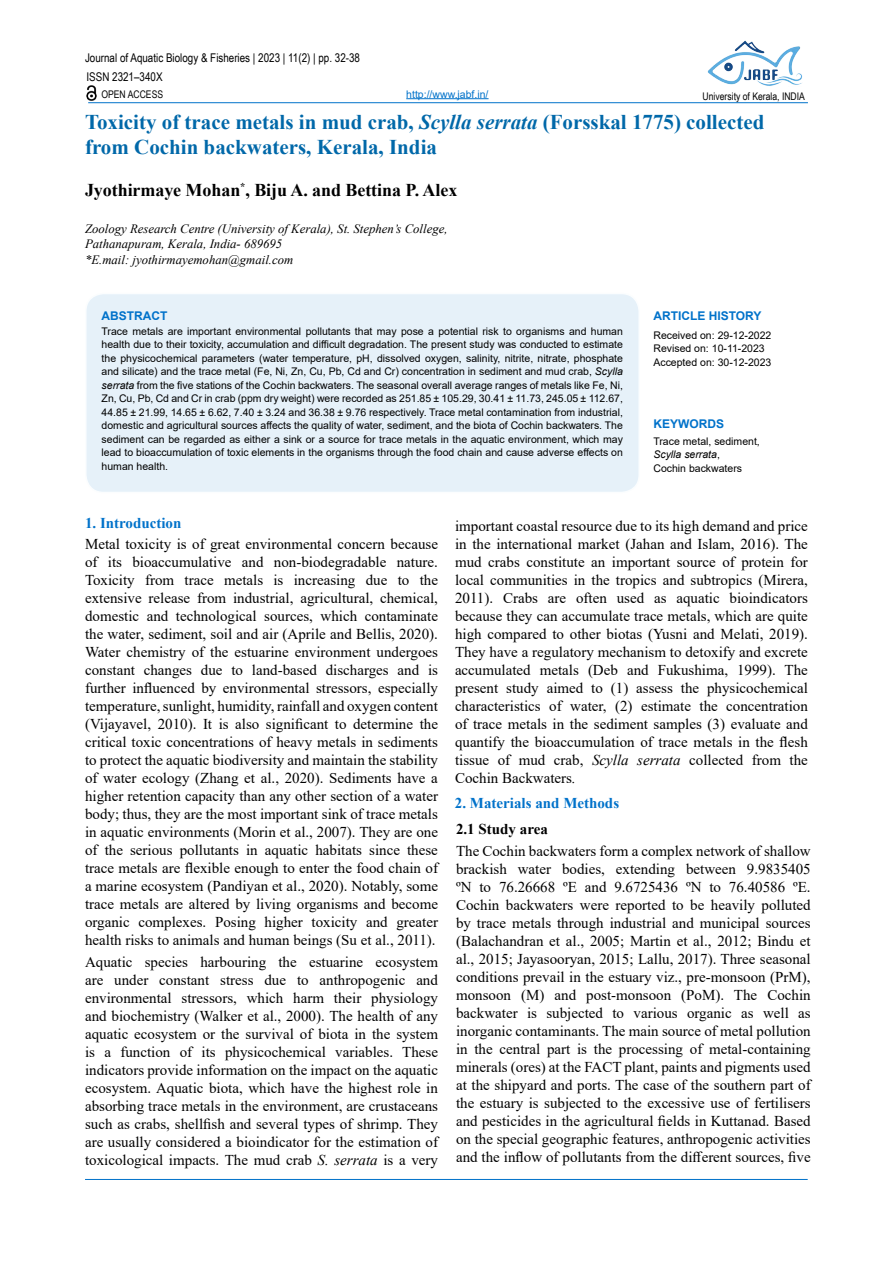
<style>
.page{position:relative;width:893px;height:1263px;background:#fff}
.page>*{position:absolute;margin:0;border:0;box-sizing:border-box;transform-origin:0 0}
.t1{font:700 21px/25.2px "Times New Roman";color:#0068a9}
.t2{font:700 18px "Times New Roman";letter-spacing:-.005em;color:#000}
.t3{font:15px/18px "Times New Roman";color:#000;text-align:justify}
.t4{font:700 15px "Times New Roman";color:#0072ca}
.t5{font:700 15px "Times New Roman";color:#000}
.t6{font:italic 12.75px/15.3px "Times New Roman";color:#000}
.t7{font:12px "Arial Narrow";color:#000}
.t8{font:700 12px "Arial";color:#0072ca}
.t9{font:10.5px/13.5px "Arial";color:#000}
.t10{font:10.5px "Arial Narrow";color:#000}
.t11{font:10.5px "Arial";color:#0072ca}
.s1{font-style:italic}
</style>
<div class="page">
<div style="left:86px;top:293px;width:553px;height:199px;background:#e6f1f9;border-radius:18px"></div>
<div style="left:85px;top:293px;width:555px;height:200px;border:2px solid #daf1fd;border-radius:18px"></div>
<hr style="left:88px;top:102px;width:720px;height:1px;background:#0072ca">
<hr style="left:85px;top:1179px;width:723px;height:1px;background:#0072ca">
<img style="left:87px;top:86px;width:9px;height:14px">
<hr style="left:406px;top:98px;width:83px;height:1px;background:#0072ca">
<img style="left:707px;top:40px;width:95px;height:46px">
<p class="t7" style="left:85px;top:49px;width:277px">Journal of Aquatic Biology &amp; Fisheries | 2023 | 11(2) | pp. 32-38</p>
<p class="t7" style="left:87px;top:68px;width:78px">ISSN 2321–340X</p>
<h1 class="t1" style="left:85px;top:109px;width:681px">Toxicity of trace metals in mud crab, <span class="s1">Scylla serrata</span> (Forsskal 1775) collected from Cochin backwaters, Kerala, India</h1>
<p class="t2" style="left:85px;top:177px;width:374px">Jyothirmaye Mohan<sup>*</sup>, Biju A. and Bettina P. Alex</p>
<p class="t6" style="left:85px;top:221px;width:364px">Zoology Research Centre (University of Kerala), St. Stephen’s College,<br>Pathanapuram, Kerala, India- 689695<br>*E.mail: jyothirmayemohan@gmail.com</p>
<p class="t11" style="left:406px;top:87px;width:84px">http://www.jabf.in/</p>
<p class="t10" style="left:101px;top:86px;width:63px">OPEN ACCESS</p>
<p class="t10" style="left:703px;top:88px;width:104px">University of Kerala, INDIA</p>
<p class="t8" style="left:102px;top:307px;width:67px">ABSTRACT</p>
<p class="t9" style="left:102px;top:324px;width:523px;text-align:justify">Trace metals are important environmental pollutants that may pose a potential risk to organisms and human health due to their toxicity, accumulation and difficult degradation. The present study was conducted to estimate the physicochemical parameters (water temperature, pH, dissolved oxygen, salinity, nitrite, nitrate, phosphate and silicate) and the trace metal (Fe, Ni, Zn, Cu, Pb, Cd and Cr) concentration in sediment and mud crab, <span class="s1">Scylla serrata</span> from the five stations of the Cochin backwaters. The seasonal overall average ranges of metals like Fe, Ni, Zn, Cu, Pb, Cd and Cr in crab (ppm dry weight) were recorded as 251.85 ± 105.29, 30.41 ± 11.73, 245.05 ± 112.67, 44.85 ± 21.99, 14.65 ± 6.62, 7.40 ± 3.24 and 36.38 ± 9.76 respectively. Trace metal contamination from industrial, domestic and agricultural sources affects the quality of water, sediment, and the biota of Cochin backwaters. The sediment can be regarded as either a sink or a source for trace metals in the aquatic environment, which may lead to bioaccumulation of toxic elements in the organisms through the food chain and cause adverse effects on human health.</p>
<p class="t8" style="left:653px;top:307px;width:110px">ARTICLE HISTORY</p>
<p class="t9" style="left:653px;top:328px;width:119px">Received on: 29-12-2022<br>Revised on: 10-11-2023<br>Accepted on: 30-12-2023</p>
<p class="t8" style="left:653px;top:415px;width:72px">KEYWORDS</p>
<p class="t9" style="left:653px;top:434px;width:108px">Trace metal, sediment,<br><span class="s1">Scylla serrata</span>,<br>Cochin backwaters</p>
<p class="t4" style="left:85px;top:512px;width:98px">1. Introduction</p>
<p class="t3" style="left:85px;top:534px;width:354px">Metal toxicity is of great environmental concern because of its bioaccumulative and non-biodegradable nature.<br>Toxicity from trace metals is increasing due to the extensive release from industrial, agricultural, chemical, domestic and technological sources, which contaminate the water, sediment, soil and air (Aprile and Bellis, 2020).<br>Water chemistry of the estuarine environment undergoes constant changes due to land-based discharges and is further influenced by environmental stressors, especially temperature, sunlight, humidity, rainfall and oxygen content (Vijayavel, 2010). It is also significant to determine the critical toxic concentrations of heavy metals in sediments to protect the aquatic biodiversity and maintain the stability of water ecology (Zhang et al., 2020). Sediments have a higher retention capacity than any other section of a water body; thus, they are the most important sink of trace metals in aquatic environments (Morin et al., 2007). They are one of the serious pollutants in aquatic habitats since these trace metals are flexible enough to enter the food chain of a marine ecosystem (Pandiyan et al., 2020). Notably, some trace metals are altered by living organisms and become organic complexes. Posing higher toxicity and greater health risks to animals and human beings (Su et al., 2011).</p>
<p class="t3" style="left:85px;top:953px;width:354px">Aquatic species harbouring the estuarine ecosystem are under constant stress due to anthropogenic and environmental stressors, which harm their physiology and biochemistry (Walker et al., 2000). The health of any aquatic ecosystem or the survival of biota in the system is a function of its physicochemical variables. These indicators provide information on the impact on the aquatic ecosystem. Aquatic biota, which have the highest role in absorbing trace metals in the environment, are crustaceans such as crabs, shellfish and several types of shrimp. They are usually considered a bioindicator for the estimation of toxicological impacts. The mud crab <span class="s1">S. serrata</span> is a very</p>
<p class="t3" style="left:455px;top:516px;width:354px">important coastal resource due to its high demand and price in the international market (Jahan and Islam, 2016). The mud crabs constitute an important source of protein for local communities in the tropics and subtropics (Mirera, 2011). Crabs are often used as aquatic bioindicators because they can accumulate trace metals, which are quite high compared to other biotas (Yusni and Melati, 2019).<br>They have a regulatory mechanism to detoxify and excrete accumulated metals (Deb and Fukushima, 1999). The present study aimed to (1) assess the physicochemical characteristics of water, (2) estimate the concentration of trace metals in the sediment samples (3) evaluate and quantify the bioaccumulation of trace metals in the flesh tissue of mud crab, <span class="s1">Scylla serrata</span> collected from the Cochin Backwaters<span class="s1">.</span></p>
<p class="t4" style="left:455px;top:792px;width:166px">2. Materials and Methods</p>
<p class="t5" style="left:456px;top:818px;width:93px">2.1 Study area</p>
<p class="t3" style="left:456px;top:842px;width:356px">The Cochin backwaters form a complex network of shallow brackish water bodies, extending between 9.9835405 ºN to 76.26668 ºE and 9.6725436 ºN to 76.40586 ºE.<br>Cochin backwaters were reported to be heavily polluted by trace metals through industrial and municipal sources (Balachandran et al., 2005; Martin et al., 2012; Bindu et al., 2015; Jayasooryan, 2015; Lallu, 2017). Three seasonal conditions prevail in the estuary viz., pre-monsoon (PrM), monsoon (M) and post-monsoon (PoM). The Cochin backwater is subjected to various organic as well as inorganic contaminants. The main source of metal pollution in the central part is the processing of metal-containing minerals (ores) at the FACT plant, paints and pigments used at the shipyard and ports. The case of the southern part of the estuary is subjected to the excessive use of fertilisers and pesticides in the agricultural fields in Kuttanad. Based on the special geographic features, anthropogenic activities and the inflow of pollutants from the different sources, five</p>
</div>
